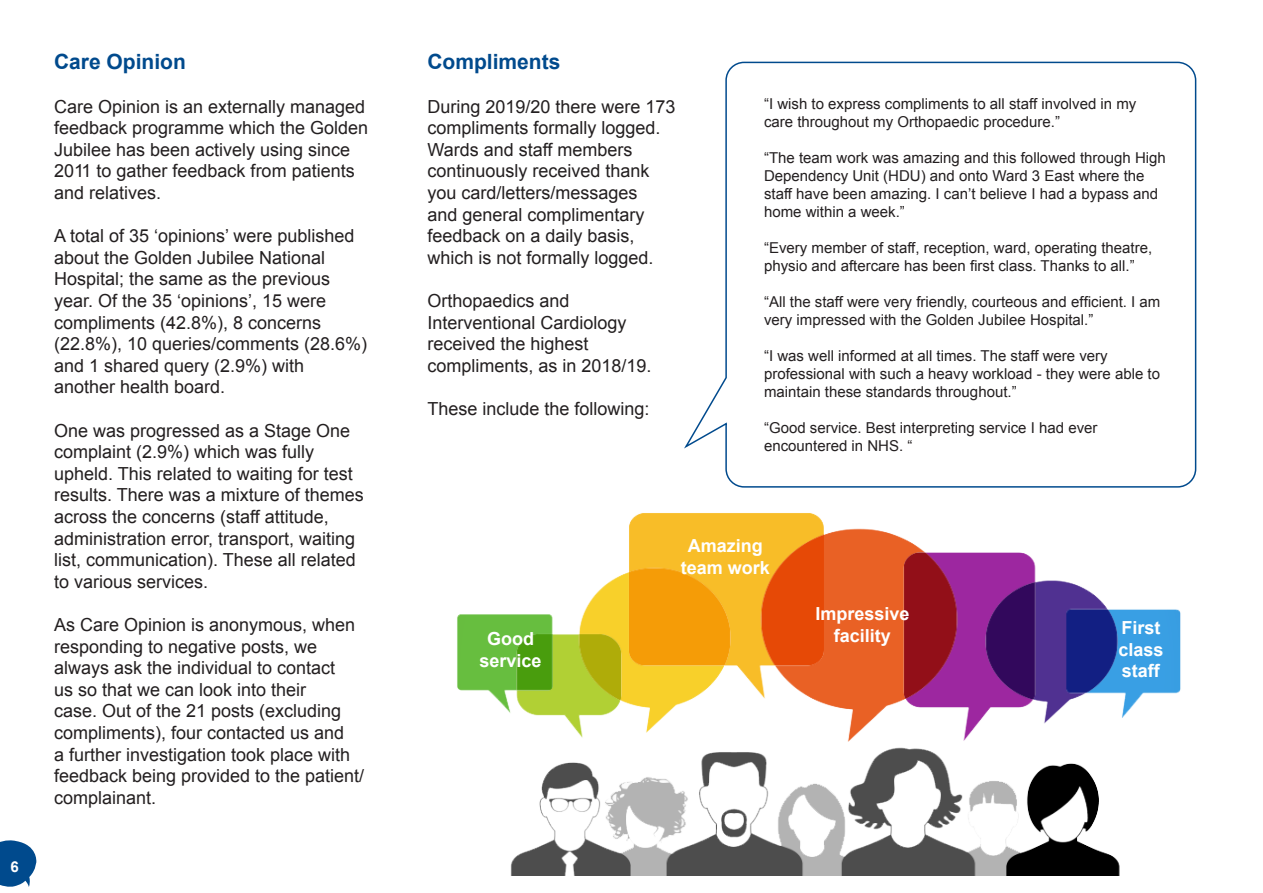
<style>
.page{position:relative;width:1263px;height:893px;background:#fff}
.page>*{position:absolute;margin:0;border:0;box-sizing:border-box;transform-origin:0 0}
.t1{font:700 21px "Arial";color:#004a8d}
.t2{font:18px/21.6px "Arial";color:#231f20}
.t3{font:700 18px/21.6px "Arial";color:#fff;text-align:center}
.t4{font:15px/18px "Arial";color:#231f20}
.t5{font:700 15px "Arial";color:#fff}
</style>
<div class="page">
<svg style="left:0;top:840px;width:37px;height:47px"></svg>
<img style="left:457px;top:513px;width:724px;height:363px">
<svg style="left:684px;top:61px;width:513px;height:427px"></svg>
<p class="t5" style="left:10px;top:856px;width:10px">6</p>
<p class="t1" style="left:54px;top:48px;width:133px">Care Opinion</p>
<p class="t2" style="left:54px;top:96px;width:316px">Care Opinion is an externally managed feedback programme which the Golden Jubilee has been actively using since 2011 to gather feedback from patients and relatives.</p>
<p class="t2" style="left:54px;top:225px;width:315px">A total of 35 ‘opinions’ were published about the Golden Jubilee National Hospital; the same as the previous year. Of the 35 ‘opinions’, 15 were compliments (42.8%), 8 concerns (22.8%), 10 queries/comments (28.6%) and 1 shared query (2.9%) with another health board.</p>
<p class="t2" style="left:54px;top:420px;width:311px">One was progressed as a Stage One complaint (2.9%) which was fully upheld. This related to waiting for test results. There was a mixture of themes across the concerns (staff attitude, administration error, transport, waiting list, communication). These all related to various services.</p>
<p class="t2" style="left:54px;top:614px;width:312px">As Care Opinion is anonymous, when responding to negative posts, we always ask the individual to contact<br>us so that we can look into their<br>case. Out of the 21 posts (excluding compliments), four contacted us and<br>a further investigation took place with feedback being provided to the patient/ complainant.</p>
<p class="t1" style="left:427px;top:48px;width:135px">Compliments</p>
<p class="t2" style="left:427px;top:96px;width:250px">During 2019/20 there were 173 compliments formally logged.<br>Wards and staff members continuously received thank you card/letters/messages<br>and general complimentary feedback on a daily basis, which is not formally logged.</p>
<p class="t2" style="left:427px;top:290px;width:226px">Orthopaedics and<br>Interventional Cardiology received the highest compliments, as in 2018/19.</p>
<p class="t2" style="left:427px;top:398px;width:224px">These include the following:</p>
<p class="t4" style="left:764px;top:95px;width:374px">“I wish to express compliments to all staff involved in my care throughout my Orthopaedic procedure.”</p>
<p class="t4" style="left:764px;top:149px;width:403px">“The team work was amazing and this followed through High Dependency Unit (HDU) and onto Ward 3 East where the staff have been amazing. I can’t believe I had a bypass and home within a week.”</p>
<p class="t4" style="left:764px;top:239px;width:390px">“Every member of staff, reception, ward, operating theatre, physio and aftercare has been first class. Thanks to all.”</p>
<p class="t4" style="left:764px;top:293px;width:398px">“All the staff were very friendly, courteous and efficient. I am very impressed with the Golden Jubilee Hospital.”</p>
<p class="t4" style="left:764px;top:347px;width:397px">“I was well informed at all times. The staff were very professional with such a heavy workload - they were able to maintain these standards throughout.”</p>
<p class="t4" style="left:764px;top:419px;width:335px">“Good service. Best interpreting service I had ever encountered in NHS. “</p>
<p class="t3" style="left:681px;top:536px;width:91px">Amazing team work</p>
<p class="t3" style="left:815px;top:604px;width:96px">Impressive facility</p>
<p class="t3" style="left:480px;top:628px;width:64px">Good service</p>
<p class="t3" style="left:1118px;top:618px;width:47px;text-align:left">First class staff</p>
</div>
